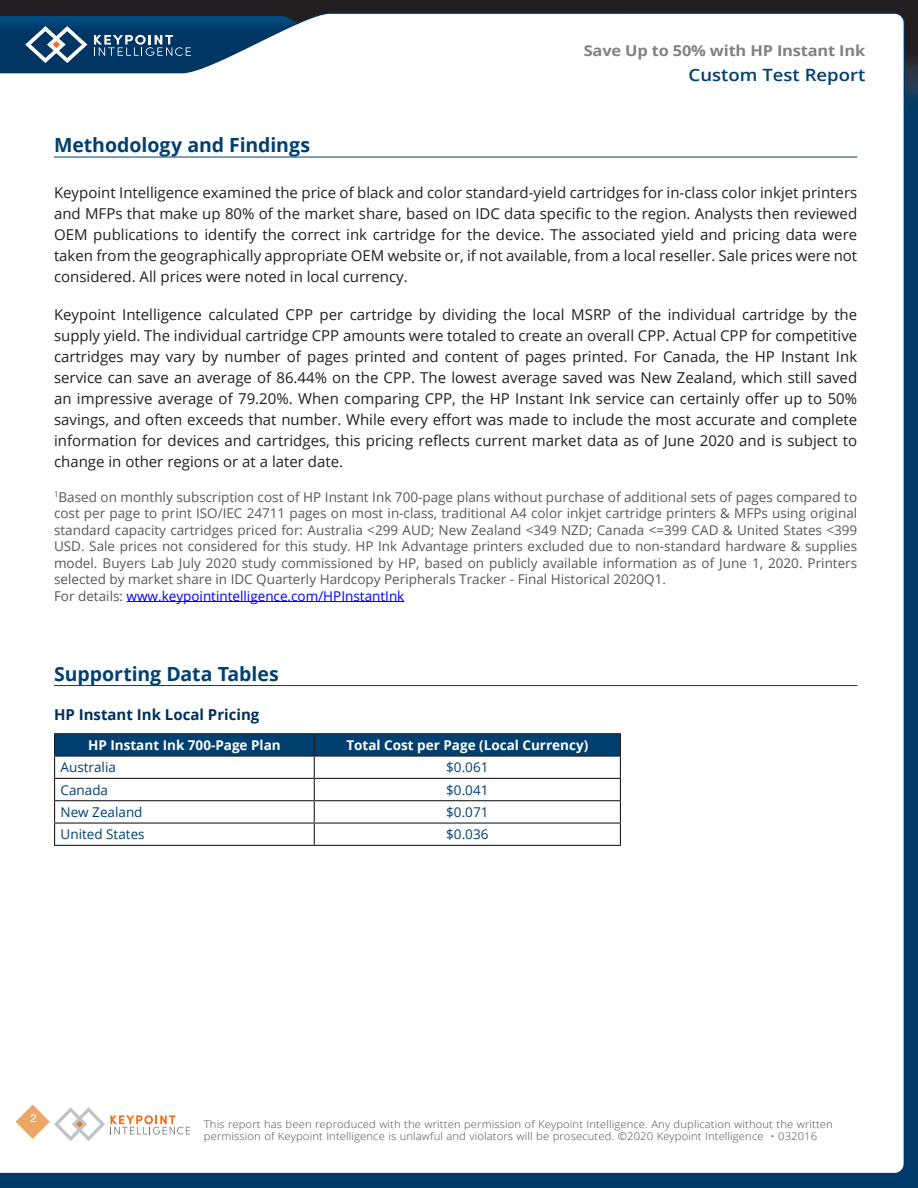
<style>
.page{position:relative;width:918px;height:1188px;background:#fff}
.page>*{position:absolute;margin:0;border:0;box-sizing:border-box;transform-origin:0 0}
.CTR_COVER_HEADER{font:700 19.5px "Open Sans";color:#004071}
.t1{font:600 16.95px "Open Sans";color:#004071;scale:1.09 1}
.CTR_INT_BODY{font:15px/21px "Open Sans";color:#231f20;text-align:justify}
.t2{font:700 15px "Open Sans";letter-spacing:-.01em;color:#808285;scale:1.09 1}
.CTR_TABLE_HEAD_LEFT{font:700 15px "Open Sans";color:#002f5b}
.SOR_Caption{font:13.5px/16.5px "Open Sans";color:#57585a}
.CTR_TABLE_TITLE{font:13.5px "Open Sans";color:#004071}
.CTR_TABLE_HEAD_WHITE{font:700 13.5px "Open Sans";color:#fff}
.t3{font:11.85px "Nimbus San";color:#fff}
.t4{font:300 10.5px/12px "Open Sans";letter-spacing:.01em;color:#4b4c4d;scale:1.07 1}
.s1{color:#00f}
</style>
<div class="page">
<div style="left:0;top:60px;width:918px;height:1128px;background:#003a6a"></div>
<div style="left:0;top:0;width:918px;height:72px;background:#231f20"></div>
<svg style="left:906px;top:58px;width:12px;height:42px"></svg>
<div style="left:0;top:12px;width:906px;height:1161px;background:#fff"></div>
<svg style="left:0;top:16px;width:353px;height:69px;background:#7292ac"></svg>
<svg style="left:9px;top:1098px;width:181px;height:47px;background:#f7eee7"></svg>
<hr style="left:54px;top:157px;width:803px;height:1px;background:#004071">
<hr style="left:127px;top:601px;width:277px;height:1px;background:#00f">
<hr style="left:54px;top:685px;width:803px;height:1px;background:#004071">
<hr style="left:54px;top:733px;width:260px;height:1px;background:#231f20">
<hr style="left:314px;top:733px;width:307px;height:1px;background:#231f20">
<svg style="left:54px;top:734px;width:567px;height:111px"></svg>
<hr style="left:54px;top:845px;width:260px;height:1px;background:#231f20">
<hr style="left:314px;top:845px;width:307px;height:1px;background:#231f20">
<p class="t2" style="left:584px;top:40px;width:260px">Save Up to 50% with HP Instant Ink</p>
<p class="t1" style="left:689px;top:63px;width:164px">Custom Test Report</p>
<p class="CTR_COVER_HEADER" style="left:54px;top:131px;width:258px">Methodology and Findings</p>
<p class="CTR_INT_BODY" style="left:54px;top:182px;width:805px">Keypoint Intelligence examined the price of black and color standard-yield cartridges for in-class color inkjet printers and MFPs that make up 80% of the market share, based on IDC data specific to the region. Analysts then reviewed OEM publications to identify the correct ink cartridge for the device. The associated yield and pricing data were taken from the geographically appropriate OEM website or, if not available, from a local reseller. Sale prices were not considered. All prices were noted in local currency.</p>
<p class="CTR_INT_BODY" style="left:54px;top:304px;width:805px">Keypoint Intelligence calculated CPP per cartridge by dividing the local MSRP of the individual cartridge by the supply yield. The individual cartridge CPP amounts were totaled to create an overall CPP. Actual CPP for competitive cartridges may vary by number of pages printed and content of pages printed. For Canada, the HP Instant Ink service can save an average of 86.44% on the CPP. The lowest average saved was New Zealand, which still saved an impressive average of 79.20%. When comparing CPP, the HP Instant Ink service can certainly offer up to 50% savings, and often exceeds that number. While every effort was made to include the most accurate and complete information for devices and cartridges, this pricing reflects current market data as of June 2020 and is subject to change in other regions or at a later date.</p>
<p class="SOR_Caption" style="left:54px;top:488px;width:805px"><sup>1</sup>Based on monthly subscription cost of HP Instant Ink 700-page plans without purchase of additional sets of pages compared to cost per page to print ISO/IEC 24711 pages on most in-class, traditional A4 color inkjet cartridge printers &amp; MFPs using original standard capacity cartridges priced for: Australia &lt;299 AUD; New Zealand &lt;349 NZD; Canada &lt;=399 CAD &amp; United States &lt;399<br>USD. Sale prices not considered for this study. HP Ink Advantage printers excluded due to non-standard hardware &amp; supplies model. Buyers Lab July 2020 study commissioned by HP, based on publicly available information as of June 1, 2020. Printers selected by market share in IDC Quarterly Hardcopy Peripherals Tracker - Final Historical 2020Q1.<br>For details: <span class="s1">www.keypointintelligence.com/HPInstantInk</span></p>
<p class="CTR_COVER_HEADER" style="left:54px;top:660px;width:226px">Supporting Data Tables</p>
<p class="CTR_TABLE_HEAD_LEFT" style="left:54px;top:704px;width:207px">HP Instant Ink Local Pricing</p>
<p class="CTR_TABLE_HEAD_WHITE" style="left:88px;top:736px;width:194px">HP Instant Ink 700-Page Plan</p>
<p class="CTR_TABLE_HEAD_WHITE" style="left:346px;top:736px;width:243px">Total Cost per Page (Local Currency)</p>
<p class="CTR_TABLE_TITLE" style="left:61px;top:758px;width:57px">Australia</p>
<p class="CTR_TABLE_TITLE" style="left:446px;top:758px;width:44px">$0.061</p>
<p class="CTR_TABLE_TITLE" style="left:61px;top:781px;width:49px">Canada</p>
<p class="CTR_TABLE_TITLE" style="left:446px;top:781px;width:44px">$0.041</p>
<p class="CTR_TABLE_TITLE" style="left:61px;top:803px;width:84px">New Zealand</p>
<p class="CTR_TABLE_TITLE" style="left:446px;top:803px;width:44px">$0.071</p>
<p class="CTR_TABLE_TITLE" style="left:61px;top:825px;width:86px">United States</p>
<p class="CTR_TABLE_TITLE" style="left:446px;top:825px;width:44px">$0.036</p>
<p class="t3" style="left:30px;top:1112px;width:8px">2</p>
<p class="t4" style="left:204px;top:1118px;width:589px">This report has been reproduced with the written permission of Keypoint Intelligence. Any duplication without the written permission of Keypoint Intelligence is unlawful and violators will be prosecuted. ©2020 Keypoint Intelligence • 032016</p>
</div>
